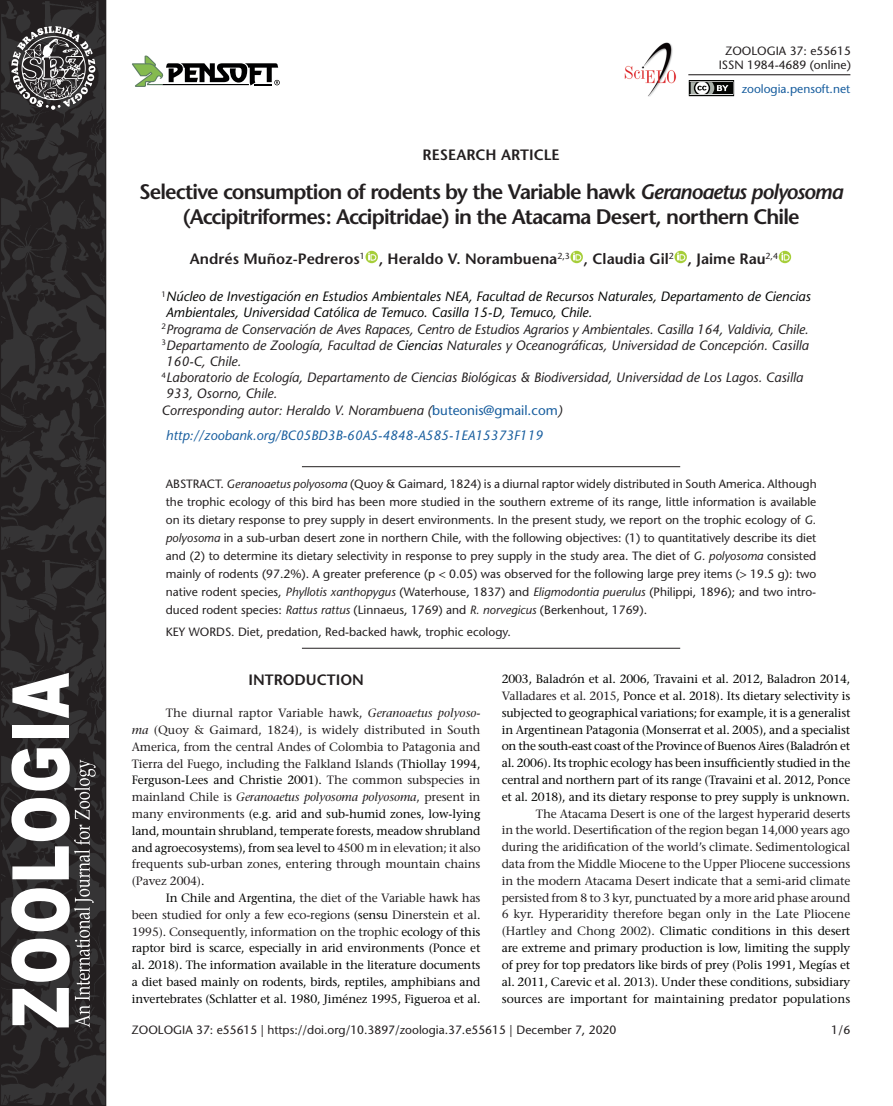
<style>
.page{position:relative;width:893px;height:1106px;background:#fff}
.page>*{position:absolute;margin:0;border:0;box-sizing:border-box;transform-origin:0 0}
.t1{font:600 21px/25.2px "Stone Sans";letter-spacing:-.04em;color:#231f20;text-align:center}
.t2{font:600 15px "Stone Sans";color:#231f20}
.t3{font:italic 13.5px "Stone Sans";color:#231f20}
.t4{font:italic 13.5px "Stone Sans";color:#040503}
.t5{font:italic 13.5px "Stone Sans";color:#175d9e}
.t6{font:12px/16.8px "Stone Serif";color:#231f20;text-align:justify}
.t7{font:12px/18px "Stone Sans";color:#231f20;text-align:justify}
.t8{font:12px/16.8px "Stone Serif";letter-spacing:-.015em;color:#040503;text-align:justify}
.t9{font:12px "Stone Sans";color:#175d9e}
.s1{font-style:italic}
.s2{color:#040503}
.s3{font-style:normal;color:#175d9e}
.s4{color:#231f20}
.s5{color:#1f2020}
</style>
<div class="page">
<hr style="left:302px;top:466px;width:378px;height:1px;background:#231f20">
<hr style="left:302px;top:648px;width:378px;height:1px;background:#231f20">
<svg style="left:365px;top:251px;width:13px;height:12px"></svg>
<svg style="left:368px;top:252px;width:9px;height:9px"></svg>
<svg style="left:570px;top:251px;width:13px;height:12px"></svg>
<svg style="left:573px;top:252px;width:9px;height:9px"></svg>
<svg style="left:674px;top:251px;width:13px;height:12px"></svg>
<svg style="left:677px;top:252px;width:9px;height:9px"></svg>
<div style="left:779px;top:251px;width:12px;height:12px;background:#a6ce39;border-radius:50%"></div>
<svg style="left:781px;top:252px;width:9px;height:9px"></svg>
<hr style="left:688px;top:74px;width:162px;height:1px;background:#231f20">
<div style="left:689px;top:80px;width:45px;height:16px;border:1px solid #040503"></div>
<div style="left:690px;top:82px;width:43px;height:12px;background:#040503"></div>
<svg style="left:691px;top:82px;width:37px;height:12px"></svg>
<img style="left:624px;top:42px;width:53px;height:55px">
<img style="left:2px;top:560px;width:102px;height:544px">
<img style="left:2px;top:2px;width:102px;height:558px">
<div style="left:0;top:0;width:106px;height:1106px;border:1px solid #231f20"></div>
<svg style="left:11px;top:748px;width:85px;height:279px"></svg>
<div style="left:12px;top:725px;width:57px;height:13px;background:#fff"></div>
<svg style="left:12px;top:673px;width:57px;height:45px"></svg>
<svg style="left:132px;top:56px;width:148px;height:31px"></svg>
<svg style="left:11px;top:26px;width:84px;height:84px;background:#615f60"></svg>
<p class="t2" style="left:423px;top:145px;width:139px">Research Article</p>
<p class="t7" style="left:719px;top:43px;width:134px;line-height:14.4px;text-align:center">ZOOLOGIA 37: e55615<br>ISSN 1984-4689 (online)</p>
<p class="t9" style="left:742px;top:82px;width:110px">zoologia.pensoft.net</p>
<h1 class="t1" style="left:139px;top:179px;width:706px">Selective consumption of rodents by the Variable hawk <span class="s1">Geranoaetus polyosoma </span>(Accipitriformes: Accipitridae) in the Atacama Desert, northern Chile</h1>
<p class="t2" style="left:190px;top:249px;width:590px">Andrés Muñoz-Pedreros<sup>1</sup> , Heraldo V. Norambuena<sup>2,3</sup> , Claudia Gil<sup>2</sup> , Jaime Rau<sup>2,4</sup></p>
<p class="t4" style="left:162px;top:288px;width:651px"><sup>1</sup>Núcleo de Investigación en Estudios Ambientales NEA, Facultad de Recursos Naturales, Departamento de Ciencias</p>
<p class="t4" style="left:166px;top:304px;width:428px">Ambientales, Universidad Católica de Temuco. Casilla 15-D, Temuco, Chile.</p>
<p class="t3" style="left:162px;top:321px;width:648px"><sup>2</sup>Programa de Conservación de Aves Rapaces, Centro de Estudios Agrarios y Ambientales. Casilla 164, Valdivia, Chile.</p>
<p class="t3" style="left:162px;top:337px;width:649px"><sup>3</sup>Departamento de Zoología, Facultad de <span class="s2">Ciencias</span> Naturales y Oceanográficas, Universidad de Concepción. Casilla</p>
<p class="t3" style="left:166px;top:353px;width:77px">160-C, Chile.</p>
<p class="t3" style="left:162px;top:369px;width:643px"><sup>4</sup>Laboratorio de Ecología, Departamento de Ciencias Biológicas &amp; Biodiversidad, Universidad de Los Lagos. Casilla</p>
<p class="t3" style="left:166px;top:385px;width:113px">933, Osorno, Chile.</p>
<p class="t3" style="left:162px;top:402px;width:402px">Corresponding autor: Heraldo V. Norambuena (<span class="s3">buteonis@gmail.com</span>)</p>
<p class="t5" style="left:166px;top:427px;width:379px">http://zoobank.org/BC05BD3B-60A5-4848-A585-1EA15373F119</p>
<p class="t7" style="left:166px;top:474px;width:652px">ABSTRACT. <span class="s1">Geranoaetus polyosoma</span> (Quoy &amp; Gaimard, 1824) is a diurnal raptor widely distributed in South America. Although the trophic ecology of this bird has been more studied in the southern extreme of its range, little information is available on its dietary response to prey supply in desert environments. In the present study, we report on the trophic ecology of <span class="s1">G. polyosoma</span> in a sub-urban desert zone in northern Chile, with the following objectives: (1) to quantitatively describe its diet and (2) to determine its dietary selectivity in response to prey supply in the study area. The diet of <span class="s1">G. polyosoma</span> consisted mainly of rodents (97.2%). A greater preference (p &lt; 0.05) was observed for the following large prey items (&gt; 19.5 g): two native rodent species, <span class="s1">Phyllotis xanthopygus</span> (Waterhouse, 1837) and <span class="s1">Eligmodontia puerulus</span> (Philippi, 1896); and two intro&shy;duced rodent species: <span class="s1">Rattus rattus</span> (Linnaeus, 1769) and <span class="s1">R. norvegicus</span> (Berkenhout, 1769).</p>
<p class="t7" style="left:166px;top:622px;width:347px">KEY WORDS. Diet, predation, Red-backed hawk, trophic ecology.</p>
<p class="t2" style="left:248px;top:671px;width:117px">I NTRODUCTION</p>
<p class="t6" style="left:132px;top:704px;width:350px;text-indent:34px">The diurnal raptor Variable hawk, <span class="s1">Geranoaetus polyoso&shy;ma</span> (Quoy &amp; Gaimard, 1824), is widely distributed in South America, from the central Andes of Colombia to Patagonia and Tierra del Fuego, including the Falkland Islands <span class="s2">(Thiollay 1994, Ferguson-Lees and Christie 2001).</span> The common subspecies in mainland Chile is <span class="s1">Geranoaetus polyosoma polyosoma</span>, present in many environments <span class="s2">(e.g. arid and sub-humid zones, low-lying land, mountain shrubland, temperate forests, meadow shrubland and agroecosystems), from sea level to</span> 4500 m in elevation; it also frequents sub-urban zones, entering through mountain chains (Pavez 2004)<span class="s2">.</span></p>
<p class="t8" style="left:132px;top:889px;width:350px;text-indent:34px">In Chile and Argentina, <span class="s4">the diet of the Variable hawk has been studied for only a few eco-regions</span> (sensu <span class="s4">Dinerstein et al.<br>1995). Consequently, information on the trophic</span> ecology of this raptor bird is scarce, especially in arid environments (Ponce et al. 2018). The information available in the literature documents a diet based mainly on rodents, birds, reptiles, amphibians and invertebrates (Schlatter et al. 1980, Jiménez 1995, Figueroa et al.</p>
<p class="t8" style="left:502px;top:670px;width:350px">2003, Baladrón et al. 2006, Travaini et al. 2012, Baladron 2014, <span class="s4">Valladares et al. 2015,</span> Ponce et al. 2018). Its dietary selectivity is subjected to geographical variations; for example, it is a generalist in Argentinean Patagonia (Monserrat et al. 2005), and a specialist on the south-east coast of the Province of Buenos Aires (Baladrón et al. 2006). Its trophic ecology has been insufficiently studied in the central and northern part of its range (Travaini et al. 2012, Ponce et al. 2018), and its dietary response to prey supply is unknown.</p>
<p class="t6" style="left:502px;top:805px;width:350px;text-indent:34px">The Atacama Desert is one of the largest hyperarid deserts in the world. Desertification of the region began 14,000 years ago during the aridification of the world’s climate. Sedimentological data from the Middle Miocene to the Upper Pliocene successions in the modern Atacama Desert indicate that a semi-arid climate persisted from 8 to 3 kyr, punctuated by a more arid phase around 6 kyr. Hyperaridity therefore began only in the Late Pliocene (<span class="s5">Hartley and Chong 2002)</span>. <span class="s2">Climatic conditions in this desert are extreme and primary production is low, limiting the supply of prey for top predators like birds of prey (Polis 1991, Megías et al. 2011, Carevic et al. 2013). Under these conditions, subsidiary sources are important for maintaining predator populations</span></p>
<p class="t7" style="left:831px;top:1021px;width:21px">1/6</p>
<p class="t7" style="left:132px;top:1021px;width:486px">ZOOLOGIA 37: e55615 | https://doi.org/10.3897/zoologia.37.e55615 | December 7, 2020</p>
</div>
